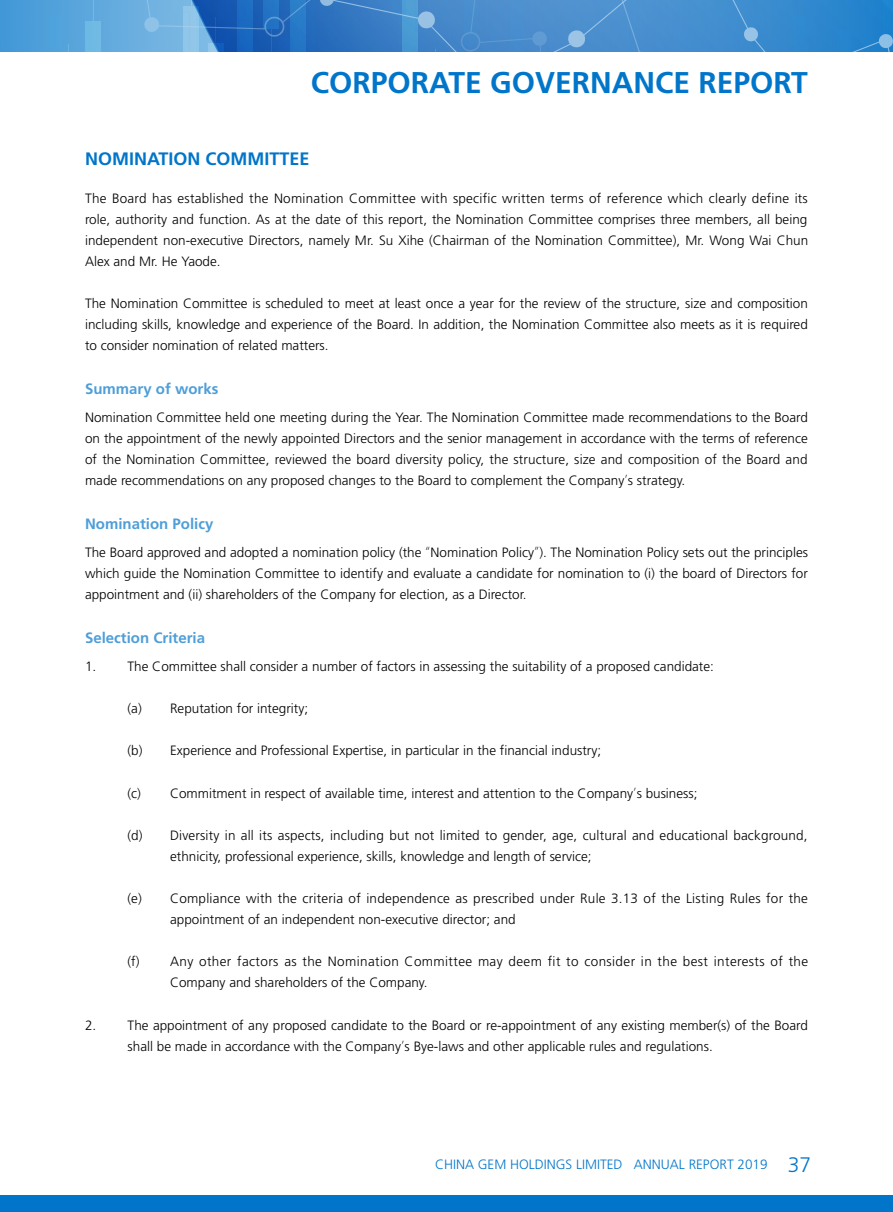
<style>
.page{position:relative;width:893px;height:1212px;background:#fff}
.page>*{position:absolute;margin:0;border:0;box-sizing:border-box;transform-origin:0 0}
.t1{font:700 30px "Frutiger LT Std";color:#0075c9}
.t2{font:700 18px "Frutiger LT Std";color:#0075c9}
.t3{font:700 15px "Frutiger LT Std";color:#4d9ed9}
.t4{font:300 13.5px/21px "Frutiger LT Std";color:#000;text-align:justify}
.t5{font:300 13.5px/21px "Frutiger LT Std";letter-spacing:.02em;color:#000}
.t6{font:300 13.5px/21px "Frutiger LT Std";letter-spacing:.03em;color:#000}
.t7{font:300 13.5px "Frutiger LT Std";color:#0075c9}
.s1{font-family:"Futura LT"}
.s2{font-size:21px}
</style>
<div class="page">
<svg style="left:0;top:0;width:797px;height:51px;background:#4f9ed8"></svg>
<div style="left:85px;top:21px;width:16px;height:30px;background:#6fbae4"></div>
<svg style="left:93px;top:0;width:1px;height:21px"></svg>
<div style="left:48px;top:15px;width:14px;height:36px;background:#4fa3dc"></div>
<svg style="left:54px;top:0;width:1px;height:15px"></svg>
<div style="left:793px;top:17px;width:14px;height:34px;background:#3189cf"></div>
<svg style="left:725px;top:0;width:56px;height:51px;background:#428fcf"></svg>
<svg style="left:797px;top:0;width:96px;height:51px;background:#2b86cd"></svg>
<svg style="left:128px;top:0;width:589px;height:52px;background:#4689cb"></svg>
<div style="left:0;top:1195px;width:893px;height:17px;background:#0075c9"></div>
<h1 class="t1" style="left:311px;top:65px;width:499px">CORPORATE GOVERNANCE REPORT</h1>
<h2 class="t2" style="left:85px;top:148px;width:226px">NOMINATION COMMITTEE</h2>
<p class="t4" style="left:85px;top:188px;width:725px">The Board has established the Nomination Committee with specific written terms of reference which clearly define its role, authority and function. As at the date of this report, the Nomination Committee comprises three members, all being independent non-executive Directors, namely Mr. Su Xihe (Chairman of the Nomination Committee), Mr. Wong Wai Chun Alex and Mr. He Yaode.</p>
<p class="t4" style="left:85px;top:293px;width:724px">The Nomination Committee is scheduled to meet at least once a year for the review of the structure, size and composition including skills, knowledge and experience of the Board. In addition, the Nomination Committee also meets as it is required to consider nomination of related matters.</p>
<p class="t3" style="left:85px;top:380px;width:135px">Summary of works</p>
<p class="t4" style="left:85px;top:407px;width:724px">Nomination Committee held one meeting during the Year. The Nomination Committee made recommendations to the Board on the appointment of the newly appointed Directors and the senior management in accordance with the terms of reference of the Nomination Committee, reviewed the board diversity policy, the structure, size and composition of the Board and made recommendations on any proposed changes to the Board to complement the Company<span class="s1">’</span>s strategy.</p>
<p class="t3" style="left:85px;top:515px;width:130px">Nomination Policy</p>
<p class="t4" style="left:85px;top:542px;width:724px">The Board approved and adopted a nomination policy (the <span class="s1">“</span>Nomination Policy<span class="s1">”</span>). The Nomination Policy sets out the principles which guide the Nomination Committee to identify and evaluate a candidate for nomination to (i) the board of Directors for appointment and (ii) shareholders of the Company for election, as a Director.</p>
<p class="t3" style="left:85px;top:628px;width:122px">Selection Criteria</p>
<p class="t4" style="left:85px;top:656px;width:630px">1. The Committee shall consider a number of factors in assessing the suitability of a proposed candidate:</p>
<p class="t4" style="left:128px;top:698px;width:182px">(a) Reputation for integrity;</p>
<p class="t4" style="left:128px;top:740px;width:475px">(b) Experience and Professional Expertise, in particular in the financial industry;</p>
<p class="t4" style="left:128px;top:782px;width:571px">(c) Commitment in respect of available time, interest and attention to the Company<span class="s1">’</span>s business;</p>
<p class="t4" style="left:170px;top:825px;width:639px;text-indent:-43px">(d) Diversity in all its aspects, including but not limited to gender, age, cultural and educational background, ethnicity, professional experience, skills, knowledge and length of service;</p>
<p class="t5" style="left:170px;top:888px;width:639px;text-indent:-43px">(e) Compliance with the criteria of independence as prescribed under Rule 3.13 of the Listing Rules for the appointment of an independent non-executive director; and</p>
<p class="t6" style="left:170px;top:951px;width:640px;text-indent:-43px">(f) Any other factors as the Nomination Committee may deem fit to consider in the best interests of the<br>Company and shareholders of the Company.</p>
<p class="t4" style="left:128px;top:1015px;width:682px;text-indent:-43px">2. The appointment of any proposed candidate to the Board or re-appointment of any existing member(s) of the Board shall be made in accordance with the Company<span class="s1">’</span>s Bye-laws and other applicable rules and regulations.</p>
<p class="t7" style="left:435px;top:1157px;width:377px">CHINA GEM HOLDINGS LIMITED ANNUAL REPORT 2019 <span class="s2">37</span></p>
</div>
